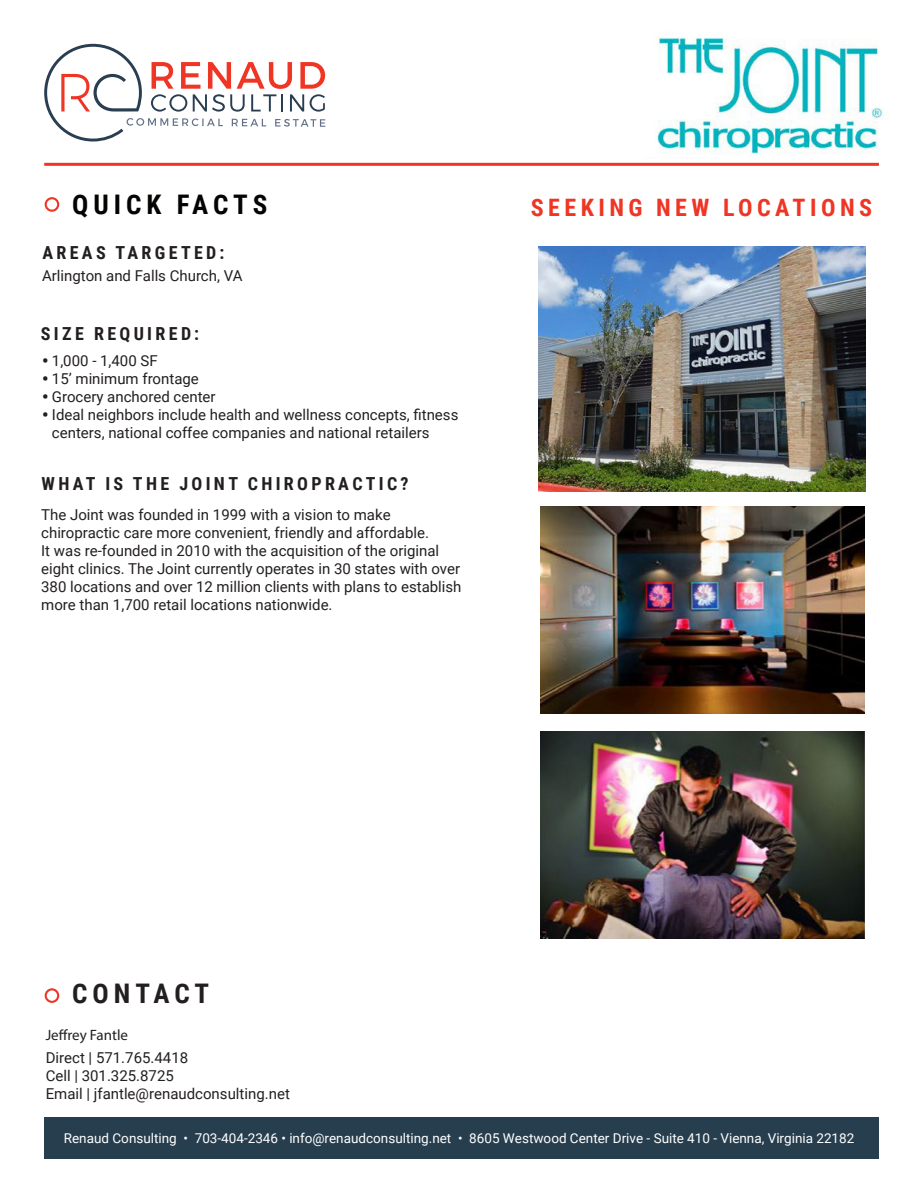
<style>
.page{position:relative;width:918px;height:1188px;background:#fff}
.page>*{position:absolute;margin:0;border:0;box-sizing:border-box;transform-origin:0 0}
.t1{font:700 27px "Roboto Condensed";letter-spacing:.185em;color:#040503}
.t2{font:700 27px "Roboto Condensed";letter-spacing:.185em;color:#231f20}
.t3{font:700 24px "Roboto Condensed";letter-spacing:.185em;color:#ef3524}
.t4{font:700 18px "Roboto Condensed";letter-spacing:.185em;color:#231f20}
.t5{font:700 18px "Roboto";color:#231f20}
.t6{font:15px/18px "Roboto";color:#231f20}
.t7{font:15px "Myriad Pro";color:#231f20}
.t8{font:13.5px "Roboto";color:#fff}
</style>
<div class="page">
<hr style="left:44px;top:163px;width:835px;height:3px;background:#ef3524">
<div style="left:44px;top:1118px;width:835px;height:41px;background:#273e4f"></div>
<svg style="left:44px;top:44px;width:281px;height:98px"></svg>
<div style="left:45px;top:197px;width:14px;height:15px;border:2px solid #ef3524;border-radius:50%"></div>
<img style="left:540px;top:507px;width:324px;height:206px">
<img style="left:540px;top:732px;width:324px;height:206px">
<img style="left:539px;top:246px;width:327px;height:245px">
<div style="left:45px;top:988px;width:14px;height:15px;border:2px solid #ef3524;border-radius:50%"></div>
<img style="left:657px;top:38px;width:226px;height:116px">
<p class="t1" style="left:72px;top:185px;width:197px">QUICK FACTS</p>
<p class="t3" style="left:531px;top:191px;width:343px">SEEKING NEW LOCATIONS</p>
<p class="t4" style="left:42px;top:240px;width:184px">AREAS TARGETED:</p>
<p class="t6" style="left:42px;top:266px;width:202px">Arlington and Falls Church, VA</p>
<p class="t4" style="left:41px;top:321px;width:160px">SIZE REQUIRED:</p>
<p class="t6" style="left:52px;top:351px;width:107px">1,000 - 1,400 SF</p>
<p class="t6" style="left:52px;top:369px;width:148px">15’ minimum frontage</p>
<p class="t6" style="left:52px;top:387px;width:165px">Grocery anchored center</p>
<p class="t6" style="left:52px;top:405px;width:408px">Ideal neighbors include health and wellness concepts, fitness</p>
<p class="t6" style="left:52px;top:423px;width:379px">centers, national coffee companies and national retailers</p>
<p class="t5" style="left:42px;top:348px;width:8px">•</p>
<p class="t5" style="left:42px;top:366px;width:8px">•</p>
<p class="t5" style="left:42px;top:384px;width:8px">•</p>
<p class="t5" style="left:42px;top:402px;width:8px">•</p>
<p class="t4" style="left:42px;top:471px;width:368px">WHAT IS THE JOINT CHIROPRACTIC?</p>
<p class="t6" style="left:41px;top:505px;width:422px">The Joint was founded in 1999 with a vision to make chiropractic care more convenient, friendly and affordable.<br>It was re-founded in 2010 with the acquisition of the original eight clinics. The Joint currently operates in 30 states with over 380 locations and over 12 million clients with plans to establish more than 1,700 retail locations nationwide.</p>
<p class="t2" style="left:72px;top:975px;width:139px">CONTACT</p>
<p class="t7" style="left:46px;top:1026px;width:84px">Jeffrey Fantle</p>
<p class="t6" style="left:46px;top:1048px;width:144px">Direct | 571.765.4418</p>
<p class="t6" style="left:46px;top:1066px;width:130px">Cell | 301.325.8725</p>
<p class="t6" style="left:46px;top:1084px;width:246px">Email | jfantle@renaudconsulting.net</p>
<p class="t8" style="left:64px;top:1129px;width:792px">Renaud Consulting • 703-404-2346 • info@renaudconsulting.net • 8605 Westwood Center Drive - Suite 410 - Vienna, Virginia 22182</p>
</div>
